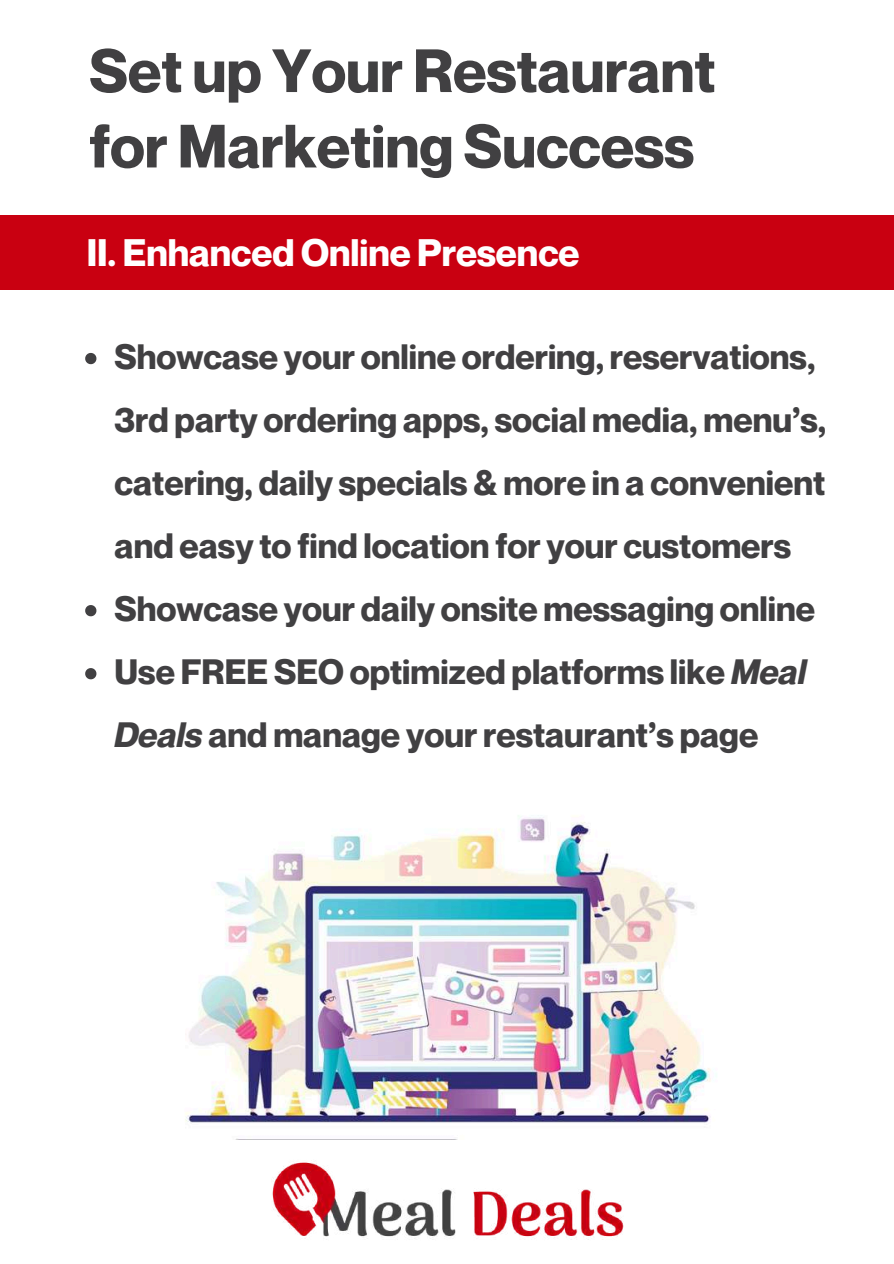
<style>
.page{position:relative;width:894px;height:1264px;background:#fff}
.page>*{position:absolute;margin:0;border:0;box-sizing:border-box;transform-origin:0 0}
.t1{font:700 59.7px/75.3px "Neue Montreal";color:#414042}
.t2{font:700 37.5px "Neue Montreal";color:#fff}
.t3{font:700 34.5px/63px "Neue Montreal";color:#414042}
.s1{font-style:italic}
</style>
<div class="page">
<svg style="left:85px;top:353px;width:11px;height:11px"></svg>
<svg style="left:85px;top:605px;width:11px;height:11px"></svg>
<svg style="left:85px;top:668px;width:11px;height:11px"></svg>
<div style="left:0;top:215px;width:893px;height:75px;background:#c90011"></div>
<img style="left:185px;top:815px;width:526px;height:324px">
<img style="left:272px;top:1162px;width:352px;height:78px">
<h1 class="t1" style="left:89px;top:32px;width:627px">Set up Your Restaurant for Marketing Success</h1>
<p class="t2" style="left:87px;top:229px;width:494px">II. Enhanced Online Presence</p>
<p class="t3" style="left:115px;top:324px;width:713px">Showcase your online ordering, reservations, 3rd party ordering apps, social media, menu’s, catering, daily specials &amp; more in a convenient and easy to find location for your customers Showcase your daily onsite messaging online Use FREE SEO optimized platforms like <span class="s1">Meal Deals</span> and manage your restaurant’s page</p>
</div>
